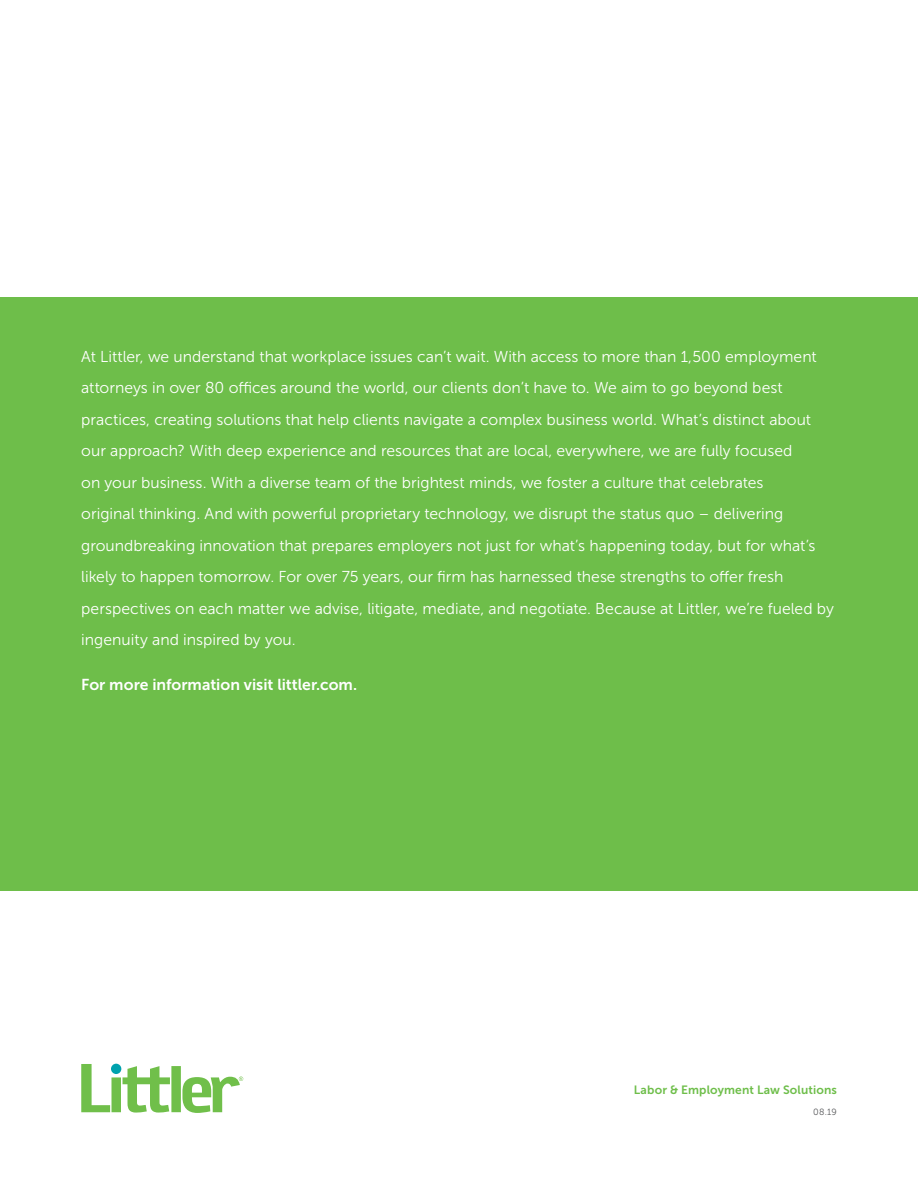
<style>
.page{position:relative;width:918px;height:1188px;background:#fff}
.page>*{position:absolute;margin:0;border:0;box-sizing:border-box;transform-origin:0 0}
.t1{font:15.75px/31.5px "Museo Sans 300";color:#fff}
.t2{font:15.75px "Museo Sans 700";color:#fff}
.t3{font:12px "Museo Sans 700";letter-spacing:.015em;color:#6ebe4a}
.t4{font:9px "Museo Sans 300";color:#58595b}
</style>
<div class="page">
<div style="left:0;top:297px;width:918px;height:594px;background:#6ebe4a"></div>
<div style="left:171px;top:1066px;width:10px;height:46px;background:#70bf4a"></div>
<svg style="left:81px;top:1064px;width:89px;height:49px"></svg>
<svg style="left:182px;top:1077px;width:61px;height:36px"></svg>
<p class="t1" style="left:81px;top:341px;width:754px">At Littler, we understand that workplace issues can’t wait. With access to more than 1,500 employment attorneys in over 80 offices around the world, our clients don’t have to. We aim to go beyond best practices, creating solutions that help clients navigate a complex business world. What’s distinct about our approach? With deep experience and resources that are local, everywhere, we are fully focused<br>on your business. With a diverse team of the brightest minds, we foster a culture that celebrates<br>original thinking. And with powerful proprietary technology, we disrupt the status quo – delivering groundbreaking innovation that prepares employers not just for what’s happening today, but for what’s likely to happen tomorrow. For over 75 years, our firm has harnessed these strengths to offer fresh perspectives on each matter we advise, litigate, mediate, and negotiate. Because at Littler, we’re fueled by ingenuity and inspired by you.</p>
<p class="t2" style="left:81px;top:676px;width:277px">For more information visit littler.com.</p>
<p class="t3" style="left:634px;top:1084px;width:205px">Labor &amp; Employment Law Solutions</p>
<p class="t4" style="left:813px;top:1107px;width:25px">08.19</p>
</div>
